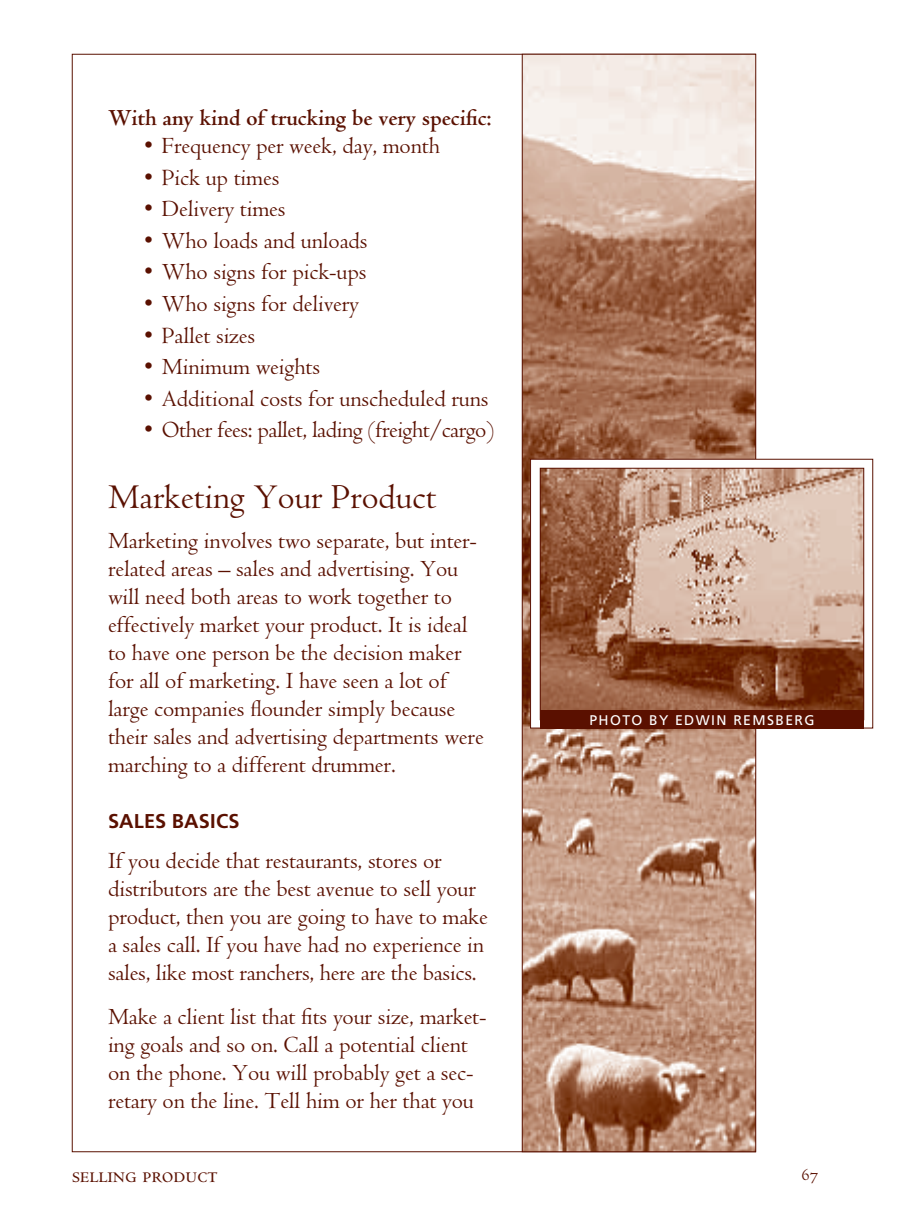
<style>
.page{position:relative;width:900px;height:1224px;background:#fff}
.page>*{position:absolute;margin:0;border:0;box-sizing:border-box;transform-origin:0 0}
.t1{font:36px "Centaur";color:#5a1000}
.t2{font:24px/28px "Centaur";letter-spacing:-.005em;color:#5a1000}
.t3{font:700 24px "Centaur";letter-spacing:-.005em;color:#5a1000}
.t4{font:24px "Centaur MT SC";color:#5a1000}
.t5{font:700 20px "Frutiger";letter-spacing:.01em;color:#5a1000}
.t6{font:20px "Centaur MT SC";color:#5a1000}
.t7{font:14px "Frutiger";letter-spacing:.1em;color:#fff}
</style>
<div class="page">
<img style="left:524px;top:56px;width:230px;height:1094px">
<svg style="left:531px;top:459px;width:342px;height:269px"></svg>
<img style="left:542px;top:470px;width:320px;height:240px">
<div style="left:540px;top:710px;width:324px;height:18px;background:#5a1000"></div>
<p class="t3" style="left:108px;top:109px;width:385px">With any kind of trucking be very specific:</p>
<p class="t2" style="left:144px;top:134px;width:298px">• Frequency per week, day, month</p>
<p class="t2" style="left:144px;top:166px;width:137px">• Pick up times</p>
<p class="t2" style="left:144px;top:198px;width:143px">• Delivery times</p>
<p class="t2" style="left:144px;top:229px;width:225px">• Who loads and unloads</p>
<p class="t2" style="left:144px;top:261px;width:224px">• Who signs for pick-ups</p>
<p class="t2" style="left:144px;top:292px;width:216px">• Who signs for delivery</p>
<p class="t2" style="left:144px;top:324px;width:113px">• Pallet sizes</p>
<p class="t2" style="left:144px;top:356px;width:178px">• Minimum weights</p>
<p class="t2" style="left:144px;top:387px;width:346px">• Additional costs for unscheduled runs</p>
<p class="t2" style="left:144px;top:419px;width:352px">• Other fees: pallet, lading (freight/cargo)</p>
<h1 class="t1" style="left:108px;top:484px;width:330px">Marketing Your Product</h1>
<p class="t2" style="left:108px;top:529px;width:377px">Marketing involves two separate, but inter&shy;related areas – sales and advertising. You will need both areas to work together to effectively market your product. It is ideal to have one person be the decision maker for all of marketing. I have seen a lot of large companies flounder simply because their sales and advertising departments were marching to a different drummer.</p>
<p class="t5" style="left:108px;top:813px;width:133px">SALES BASICS</p>
<p class="t2" style="left:108px;top:849px;width:381px">If you decide that restaurants, stores or<br>dis trib utors are the best avenue to sell your product, then you are going to have to make a sales call. If you have had no experience in sales, like most ranchers, here are the basics.</p>
<p class="t2" style="left:108px;top:1005px;width:380px">Make a client list that fits your size, market&shy;ing goals and so on. Call a potential client on the phone. You will probably get a sec&shy;retary on the line. Tell him or her that you</p>
<p class="t7" style="left:589px;top:714px;width:227px">PHOTO BY EDWIN REMSBERG</p>
<p class="t4" style="left:72px;top:1166px;width:147px">selling product</p>
<p class="t6" style="left:802px;top:1167px;width:18px">67</p>
</div>
